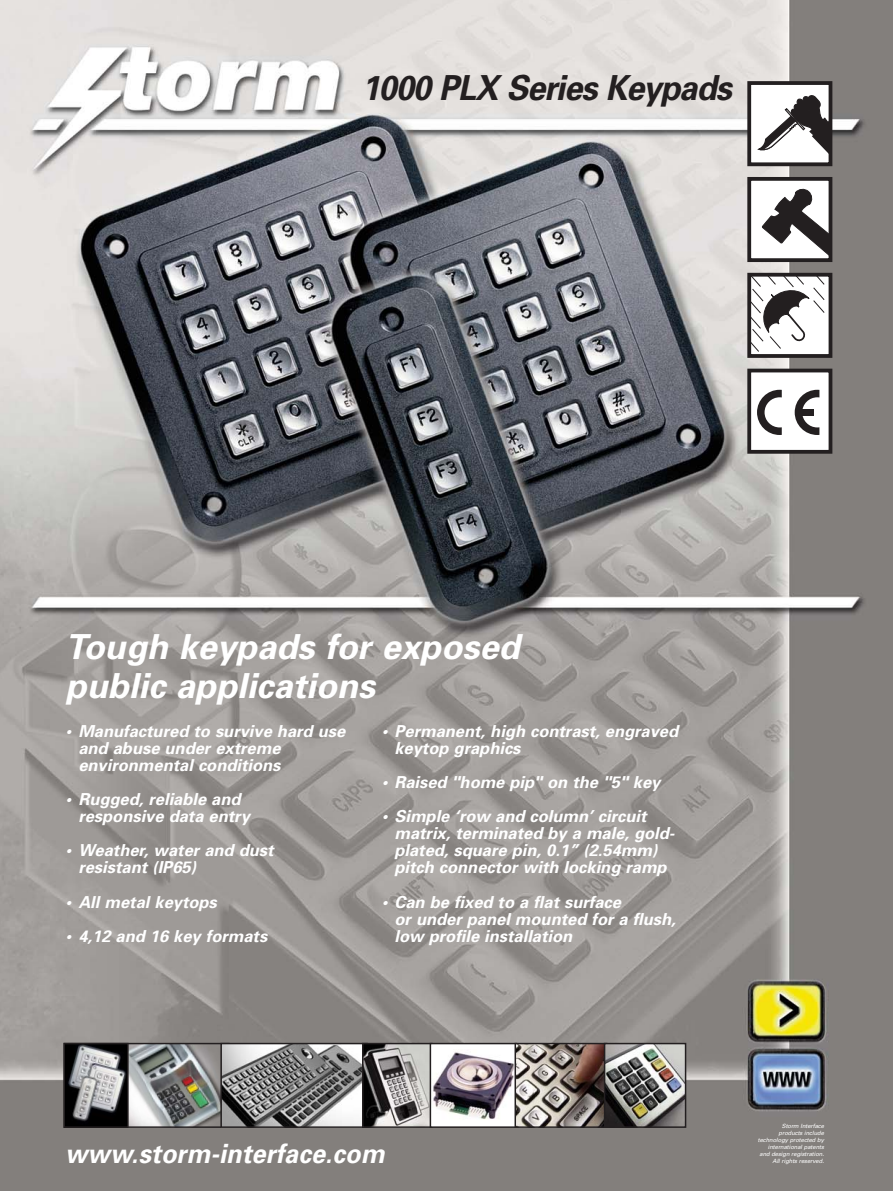
<style>
.page{position:relative;width:893px;height:1191px;background:#fff}
.page>*{position:absolute;margin:0;border:0;box-sizing:border-box;transform-origin:0 0}
.t1{font:italic 700 34.5px/39px "Univers";color:#fff}
.t2{font:italic 700 34.5px "Univers";color:#231f20;scale:.95 1}
.t3{font:italic 700 26.55px "Univers";color:#fff;scale:.95 1}
.t4{font:italic 700 16.5px/17.1px "Univers";color:#fff}
.t5{font:italic 5.85px/7.1px "Univers";color:#fff;text-align:right}
</style>
<div class="page">
<img style="left:0;top:0;width:893px;height:1190px">
<svg style="left:752px;top:86px;width:75px;height:75px"></svg>
<div style="left:747px;top:81px;width:85px;height:85px;border:4px solid #231f20"></div>
<svg style="left:752px;top:182px;width:75px;height:75px"></svg>
<div style="left:747px;top:177px;width:85px;height:85px;border:4px solid #231f20"></div>
<svg style="left:752px;top:278px;width:75px;height:75px"></svg>
<div style="left:747px;top:273px;width:85px;height:85px;border:4px solid #231f20"></div>
<div style="left:749px;top:370px;width:81px;height:82px;background:#fff"></div>
<svg style="left:757px;top:390px;width:25px;height:45px"></svg>
<svg style="left:795px;top:390px;width:24px;height:45px"></svg>
<div style="left:747px;top:369px;width:85px;height:85px;border:4px solid #231f20"></div>
<img style="left:129px;top:1045px;width:91px;height:79px">
<div style="left:64px;top:1042px;width:166px;height:85px;border:2px solid #231f20"></div>
<img style="left:223px;top:1045px;width:139px;height:79px">
<div style="left:220px;top:1042px;width:148px;height:85px;border:2px solid #231f20"></div>
<img style="left:365px;top:1045px;width:65px;height:79px">
<div style="left:362px;top:1042px;width:71px;height:85px;border:2px solid #231f20"></div>
<div style="left:430px;top:1043px;width:86px;height:84px;background:#fff"></div>
<img style="left:433px;top:1052px;width:81px;height:68px">
<div style="left:430px;top:1042px;width:87px;height:85px;border:2px solid #231f20"></div>
<img style="left:517px;top:1045px;width:87px;height:79px">
<div style="left:514px;top:1042px;width:93px;height:85px;border:2px solid #231f20"></div>
<img style="left:607px;top:1045px;width:76px;height:79px">
<div style="left:604px;top:1042px;width:82px;height:85px;border:2px solid #231f20"></div>
<img style="left:67px;top:1045px;width:59px;height:79px">
<div style="left:64px;top:1042px;width:65px;height:85px;border:2px solid #231f20"></div>
<h1 class="t2" style="left:361px;top:75px;width:398px">1000 PLX Series Keypads</h1>
<h1 class="t1" style="left:66px;top:630px;width:462px">Tough keypads for exposed public applications</h1>
<p class="t4" style="left:78px;top:723px;width:272px;text-indent:-13px">• Manufactured to survive hard use and abuse under extreme environmental conditions</p>
<p class="t4" style="left:78px;top:792px;width:176px;text-indent:-13px">• Rugged, reliable and responsive data entry</p>
<p class="t4" style="left:78px;top:843px;width:200px;text-indent:-13px">• Weather, water and dust resistant (IP65)</p>
<p class="t4" style="left:66px;top:894px;width:156px">• All metal keytops</p>
<p class="t4" style="left:66px;top:929px;width:206px">• 4,12 and 16 key formats</p>
<p class="t4" style="left:394px;top:723px;width:288px;text-indent:-13px">• Permanent, high contrast, engraved keytop graphics</p>
<p class="t4" style="left:382px;top:775px;width:283px">• Raised "home pip" on the "5" key</p>
<p class="t4" style="left:394px;top:809px;width:285px;text-indent:-13px">• Simple ‘row and column’ circuit matrix, terminated by a male, gold&shy;plated, square pin, 0.1” (2.54mm) pitch connector with locking ramp</p>
<p class="t4" style="left:394px;top:894px;width:286px;text-indent:-13px">• Can be fixed to a flat surface<br>or under panel mounted for a flush, low profile installation</p>
<h2 class="t3" style="left:65px;top:1143px;width:343px">www.storm-interface.com</h2>
<p class="t5" style="left:758px;top:1122px;width:69px">Storm Interface products include technology protected by international patents and design registration.<br>All rights reserved.</p>
</div>
